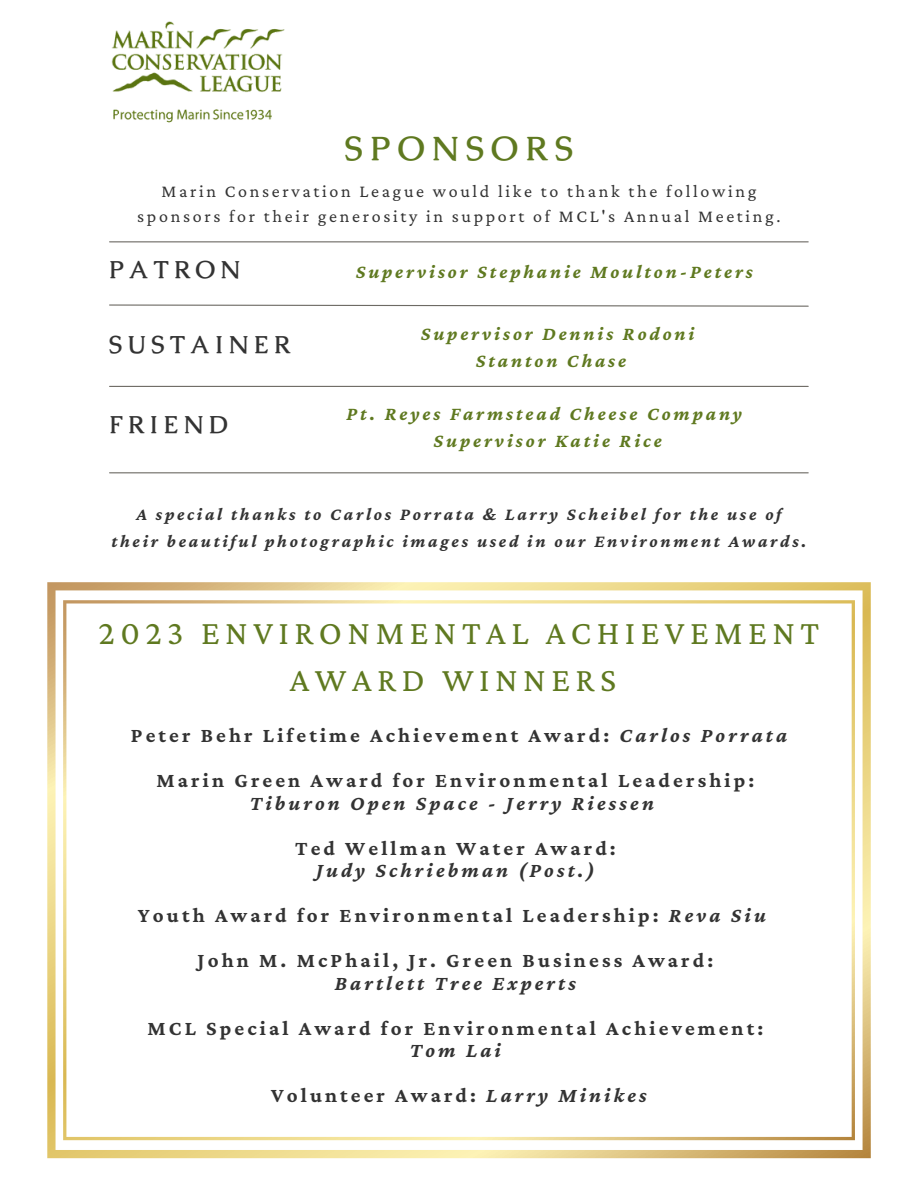
<style>
.page{position:relative;width:918px;height:1188px;background:#fff}
.page>*{position:absolute;margin:0;border:0;box-sizing:border-box;transform-origin:0 0}
.t1{font:34.5px/47.2px "Crimson Pro";letter-spacing:.16em;color:#5f7920;text-align:center}
.t2{font:700 33.3px "Caudex";letter-spacing:.23em;color:#5f7920}
.t3{font:700 24.3px "Caudex";letter-spacing:.23em;color:#333}
.t4{font:700 21px/45px "Crimson Pro";letter-spacing:.15em;color:#333;text-align:center}
.t5{font:italic 700 21px/45px "Crimson Pro";letter-spacing:.15em;color:#333;text-align:center}
.t6{font:italic 700 19.5px/27px "Crimson Pro";letter-spacing:.15em;color:#5f7920}
.t7{font:italic 700 18px/27px "Crimson Pro";letter-spacing:.15em;color:#333;text-align:center}
.t8{font:18px/24.8px "Crimson Pro";letter-spacing:.15em;color:#333;text-align:center}
.s1{font-style:italic}
.s2{font-style:normal}
</style>
<div class="page">
<svg style="left:109px;top:304px;width:700px;height:3px"></svg>
<hr style="left:110px;top:241px;width:698px;height:1px;background:#6d6a64">
<hr style="left:110px;top:386px;width:698px;height:1px;background:#6d6a64">
<hr style="left:110px;top:472px;width:698px;height:1px;background:#6d6a64">
<svg style="left:47px;top:582px;width:824px;height:576px"></svg>
<svg style="left:63px;top:600px;width:792px;height:540px"></svg>
<img style="left:111px;top:21px;width:174px;height:102px">
<h2 class="t2" style="left:345px;top:127px;width:230px">SPONSORS</h2>
<p class="t8" style="left:137px;top:179px;width:645px">Marin Conservation League would like to thank the following sponsors for their generosity in support of MCL's Annual Meeting.</p>
<p class="t3" style="left:109px;top:254px;width:133px">PATRON</p>
<p class="t6" style="left:356px;top:258px;width:399px">Supervisor Stephanie Moulton-Peters</p>
<p class="t3" style="left:109px;top:329px;width:183px">SUSTAINER</p>
<p class="t3" style="left:109px;top:409px;width:120px">FRIEND</p>
<p class="t6" style="left:476px;top:320px;width:220px;text-indent:-55px">Supervisor Dennis Rodoni<br>Stanton Chase</p>
<p class="t6" style="left:347px;top:400px;width:397px;text-align:center">Pt. Reyes Farmstead Cheese Company<br>Supervisor Katie Rice</p>
<p class="t7" style="left:111px;top:501px;width:697px">A special thanks to Carlos Porrata &amp; Larry Scheibel for the use of their beautiful photographic images used in our Environment Awards.</p>
<h1 class="t1" style="left:99px;top:608px;width:722px">2023 ENVIRONMENTAL ACHIEVEMENT<br>AWARD WINNERS</h1>
<p class="t4" style="left:131px;top:713px;width:658px">Peter Behr Lifetime Achievement Award: <span class="s1">Carlos Porrata<br></span>Marin Green Award for Environmental Leadership:</p>
<p class="t5" style="left:250px;top:780px;width:406px">Tiburon Open Space - Jerry Riessen</p>
<p class="t4" style="left:295px;top:825px;width:322px">Ted Wellman Water Award:</p>
<p class="t4" style="left:138px;top:848px;width:629px"><span class="s1">Judy Schriebman (Post.)<br></span>Youth Award for Environmental Leadership: <span class="s1">Reva Siu<br></span>John M. McPhail, Jr. Green Business Award:</p>
<p class="t5" style="left:335px;top:960px;width:243px">Bartlett Tree Experts</p>
<p class="t4" style="left:147px;top:1005px;width:617px">MCL Special Award for Environmental Achievement:</p>
<p class="t5" style="left:271px;top:1028px;width:377px">Tom Lai<br><span class="s2">Volunteer Award:</span> Larry Minikes</p>
</div>
